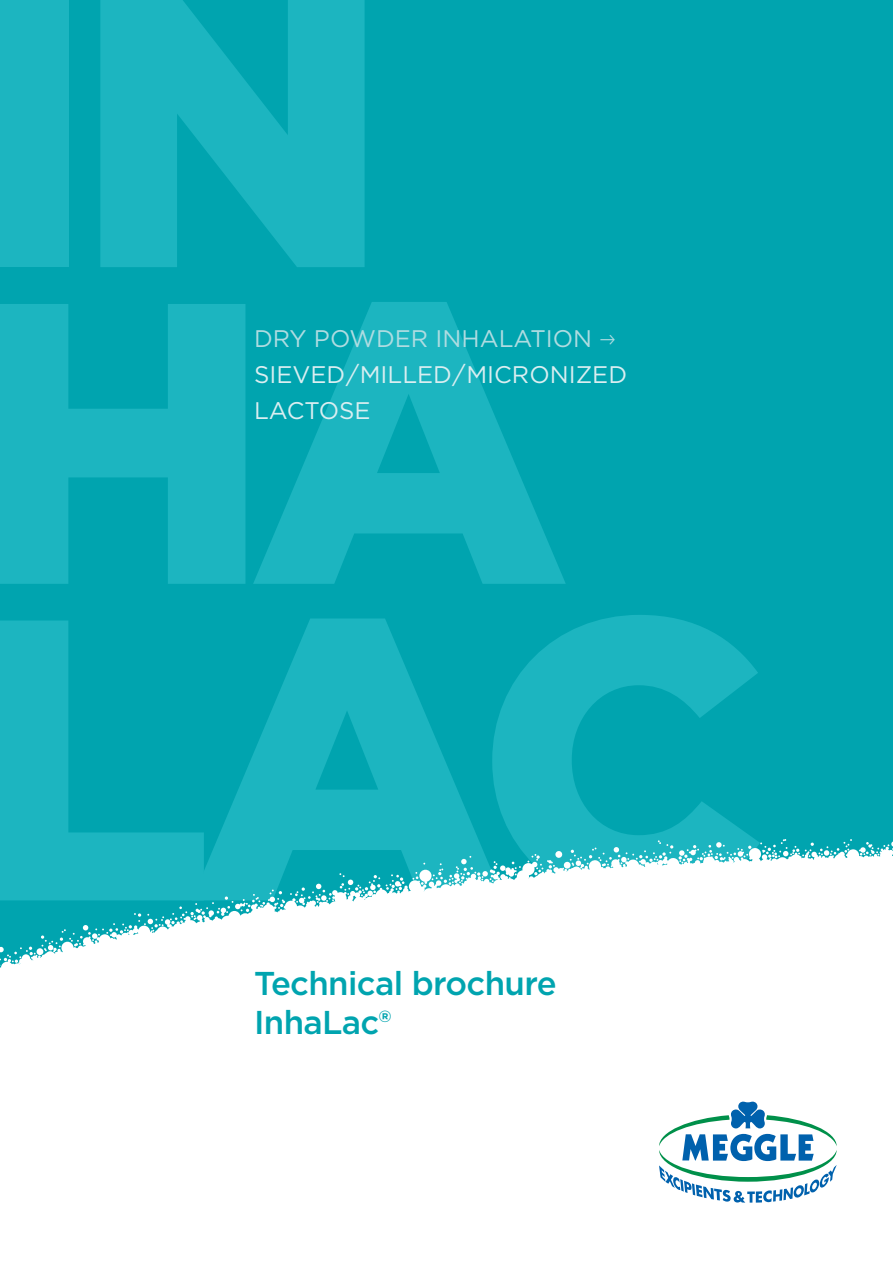
<style>
.page{position:relative;width:893px;height:1263px;background:#fff}
.page>*{position:absolute;margin:0;border:0;box-sizing:border-box;transform-origin:0 0}
.t1{font:900 399.75px/316.6px "Gotham";letter-spacing:-.055em;color:#1cb5c0}
.M_Title_Head_22pt_26{font:500 33px "Gotham";letter-spacing:-.02em;color:#00a4af}
.M_Title_App_16pt_24p{font:24px "Gotham";color:#daeef1}
.M_Title_App_16pt_24p-2{font:24px "Gotham";color:#afdce1}
</style>
<div class="page">
<div style="left:0;top:0;width:893px;height:972px;background:#00a4af"></div>
<svg style="left:0;top:839px;width:893px;height:133px;fill:#fff"></svg>
<svg style="left:659px;top:1101px;width:178px;height:102px"></svg>
<p class="t1" style="left:-35px;top:-37px;width:806px">IN<br>HA<br>LAC</p>
<p class="M_Title_App_16pt_24p-2" style="left:254px;top:323px;width:364px">DRY POWDER INHALATION →</p>
<p class="M_Title_App_16pt_24p" style="left:254px;top:359px;width:375px">SIEVED/MILLED/MICRONIZED</p>
<p class="M_Title_App_16pt_24p" style="left:254px;top:395px;width:118px">LACTOSE</p>
<p class="M_Title_Head_22pt_26" style="left:254px;top:961px;width:304px">Technical brochure</p>
<p class="M_Title_Head_22pt_26" style="left:254px;top:1000px;width:139px">InhaLac®</p>
</div>
